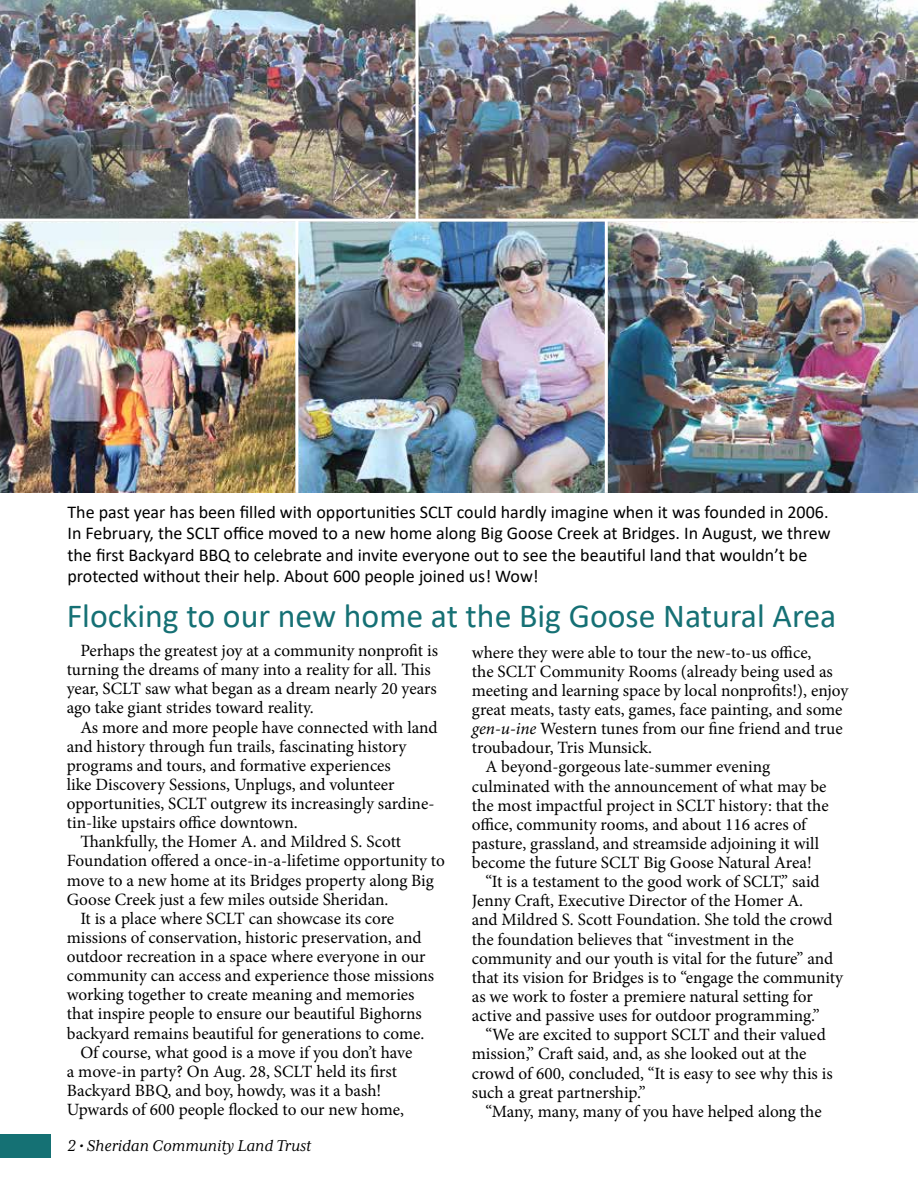
<style>
.page{position:relative;width:918px;height:1188px;background:#fff}
.page>*{position:absolute;margin:0;border:0;box-sizing:border-box;transform-origin:0 0}
.t1{font:33.75px "Calibri";color:#157074}
.t2{font:18px/21.3px "Calibri";color:#000}
.t3{font:italic 18px "Mrs Eaves XL Serif OT";color:#000}
.t4{font:17.25px/19.2px "Minion Pro";letter-spacing:-.005em;color:#000}
.s1{font-style:italic}
</style>
<div class="page">
<div style="left:0;top:1134px;width:51px;height:24px;background:#157174"></div>
<img style="left:0;top:0;width:918px;height:493px">
<hr style="left:0;top:219px;width:918px;height:3px;background:#fff">
<hr style="left:416px;top:0;width:2px;height:220px;background:#fff">
<hr style="left:605px;top:220px;width:3px;height:273px;background:#fff">
<hr style="left:295px;top:220px;width:3px;height:273px;background:#fff">
<p class="t2" style="left:68px;top:501px;width:765px">The past year has been filled with opportunities SCLT could hardly imagine when it was founded in 2006.<br>In February, the SCLT office moved to a new home along Big Goose Creek at Bridges. In August, we threw the first Backyard BBQ to celebrate and invite everyone out to see the beautiful land that wouldn’t be protected without their help. About 600 people joined us! Wow!</p>
<h1 class="t1" style="left:67px;top:592px;width:771px">Flocking to our new home at the Big Goose Natural Area</h1>
<p class="t4" style="left:67px;top:641px;width:373px;text-indent:14px">Perhaps the greatest joy at a community nonprofit is turning the dreams of many into a reality for all. This year, SCLT saw what began as a dream nearly 20 years ago take giant strides toward reality.</p>
<p class="t4" style="left:80px;top:717px;width:359px">As more and more people have connected with land</p>
<p class="t4" style="left:67px;top:737px;width:341px">and history through fun trails, fascinating history</p>
<p class="t4" style="left:67px;top:756px;width:326px">programs and tours, and formative experiences</p>
<p class="t4" style="left:67px;top:775px;width:329px">like Discovery Sessions, Unplugs, and volunteer</p>
<p class="t4" style="left:67px;top:794px;width:369px">opportunities, SCLT outgrew its increasingly sardine-</p>
<p class="t4" style="left:67px;top:813px;width:232px">tin-like upstairs office downtown.</p>
<p class="t4" style="left:80px;top:832px;width:322px">Thankfully, the Homer A. and Mildred S. Scott</p>
<p class="t4" style="left:67px;top:851px;width:379px">Foundation offered a once-in-a-lifetime opportunity to</p>
<p class="t4" style="left:67px;top:871px;width:369px">move to a new home at its Bridges property along Big</p>
<p class="t4" style="left:67px;top:890px;width:323px">Goose Creek just a few miles outside Sheridan.</p>
<p class="t4" style="left:80px;top:909px;width:315px">It is a place where SCLT can showcase its core</p>
<p class="t4" style="left:67px;top:928px;width:356px">missions of conservation, historic preservation, and</p>
<p class="t4" style="left:67px;top:947px;width:360px">outdoor recreation in a space where everyone in our</p>
<p class="t4" style="left:67px;top:966px;width:369px">community can access and experience those missions</p>
<p class="t4" style="left:67px;top:985px;width:349px">working together to create meaning and memories</p>
<p class="t4" style="left:67px;top:1004px;width:357px">that inspire people to ensure our beautiful Bighorns</p>
<p class="t4" style="left:67px;top:1024px;width:359px">backyard remains beautiful for generations to come.</p>
<p class="t4" style="left:80px;top:1043px;width:334px">Of course, what good is a move if you don’t have</p>
<p class="t4" style="left:67px;top:1062px;width:332px">a move-in party? On Aug. 28, SCLT held its first</p>
<p class="t4" style="left:67px;top:1081px;width:316px">Backyard BBQ, and boy, howdy, was it a bash!</p>
<p class="t4" style="left:67px;top:1100px;width:339px">Upwards of 600 people flocked to our new home,</p>
<p class="t3" style="left:68px;top:1135px;width:245px">2 • Sheridan Community Land Trust</p>
<p class="t4" style="left:472px;top:643px;width:341px">where they were able to tour the new-to-us office,</p>
<p class="t4" style="left:472px;top:662px;width:363px">the SCLT Community Rooms (already being used as</p>
<p class="t4" style="left:472px;top:681px;width:378px">meeting and learning space by local nonprofits!), enjoy</p>
<p class="t4" style="left:472px;top:700px;width:372px">great meats, tasty eats, games, face painting, and some</p>
<p class="t4" style="left:472px;top:719px;width:372px"><span class="s1">gen-u-ine</span> Western tunes from our fine friend and true</p>
<p class="t4" style="left:472px;top:738px;width:182px">troubadour, Tris Munsick.</p>
<p class="t4" style="left:485px;top:757px;width:286px">A beyond-gorgeous late-summer evening</p>
<p class="t4" style="left:472px;top:777px;width:356px">culminated with the announcement of what may be</p>
<p class="t4" style="left:472px;top:796px;width:358px">the most impactful project in SCLT history: that the</p>
<p class="t4" style="left:472px;top:815px;width:336px">office, community rooms, and about 116 acres of</p>
<p class="t4" style="left:472px;top:834px;width:349px">pasture, grassland, and streamside adjoining it will</p>
<p class="t4" style="left:472px;top:853px;width:342px">become the future SCLT Big Goose Natural Area!</p>
<p class="t4" style="left:485px;top:872px;width:336px">“It is a testament to the good work of SCLT,” said</p>
<p class="t4" style="left:472px;top:891px;width:333px">Jenny Craft, Executive Director of the Homer A.</p>
<p class="t4" style="left:472px;top:910px;width:362px">and Mildred S. Scott Foundation. She told the crowd</p>
<p class="t4" style="left:472px;top:930px;width:324px">the foundation believes that “investment in the</p>
<p class="t4" style="left:472px;top:949px;width:363px">community and our youth is vital for the future” and</p>
<p class="t4" style="left:472px;top:968px;width:373px">that its vision for Bridges is to “engage the community</p>
<p class="t4" style="left:472px;top:987px;width:343px">as we work to foster a premiere natural setting for</p>
<p class="t4" style="left:472px;top:1006px;width:349px">active and passive uses for outdoor programming.”</p>
<p class="t4" style="left:485px;top:1025px;width:342px">“We are excited to support SCLT and their valued</p>
<p class="t4" style="left:472px;top:1044px;width:336px">mission,” Craft said, and, as she looked out at the</p>
<p class="t4" style="left:472px;top:1064px;width:362px">crowd of 600, concluded, “It is easy to see why this is</p>
<p class="t4" style="left:472px;top:1083px;width:175px">such a great partnership.”</p>
<p class="t4" style="left:485px;top:1102px;width:338px">“Many, many, many of you have helped along the</p>
</div>
